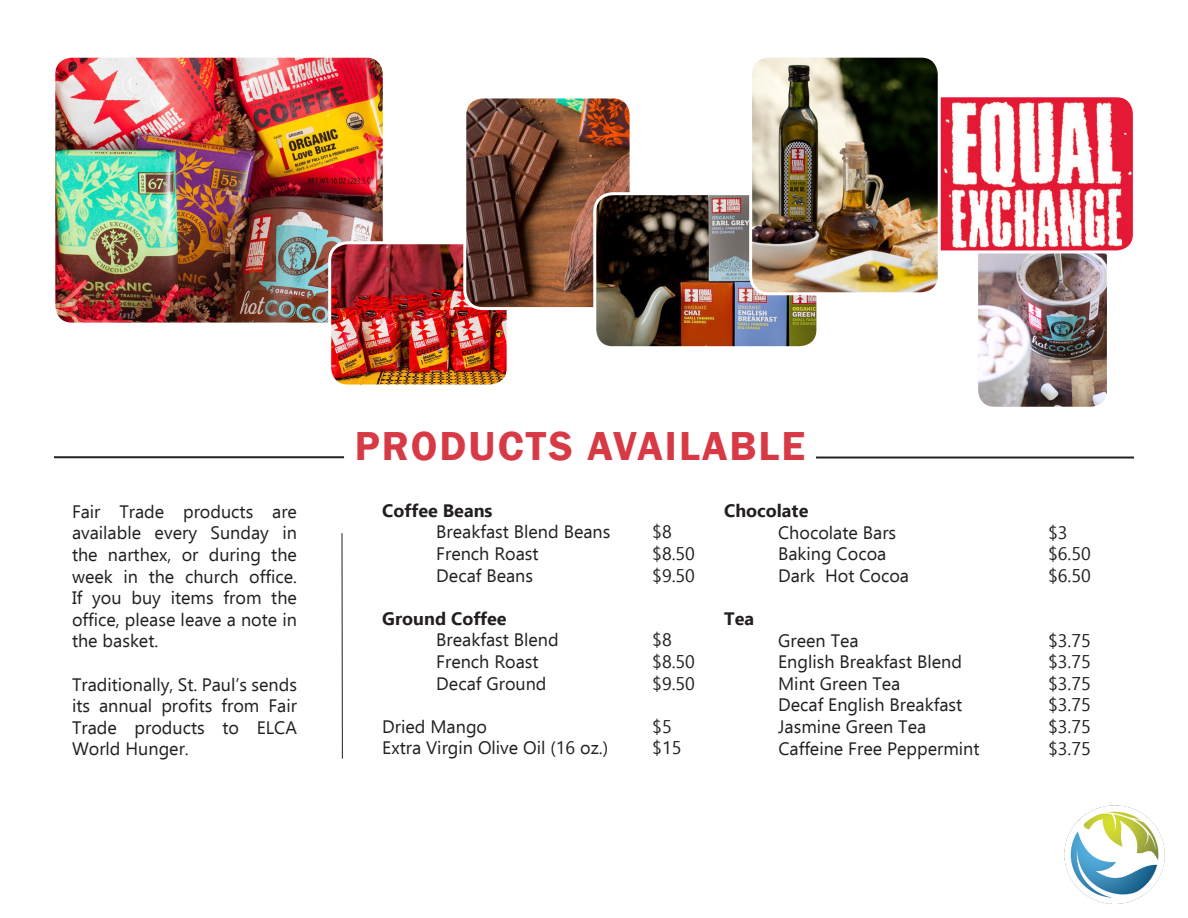
<style>
.page{position:relative;width:1188px;height:918px;background:#fff}
.page>*{position:absolute;margin:0;border:0;box-sizing:border-box;transform-origin:0 0}
.t1{font:600 41.55px "Franklin Gothic";letter-spacing:.05em;color:#d83a45}
.t2{font:18px/21.6px "Ebrima";color:#231f20;text-align:justify}
.t3{font:700 18px "Ebrima";color:#231f20}
</style>
<div class="page">
<hr style="left:54px;top:456px;width:290px;height:2px;background:#231f20">
<hr style="left:816px;top:457px;width:318px;height:2px;background:#231f20">
<img style="left:1064px;top:805px;width:101px;height:99px">
<img style="left:979px;top:253px;width:127px;height:153px">
<div style="left:975px;top:206px;width:135px;height:204px;border:3px solid #fff;border-radius:18px"></div>
<img style="left:941px;top:98px;width:191px;height:151px">
<div style="left:880px;top:94px;width:256px;height:159px;border:3px solid #fff;border-radius:18px"></div>
<img style="left:56px;top:59px;width:326px;height:263px">
<div style="left:52px;top:55px;width:334px;height:271px;border:3px solid #fff;border-radius:18px"></div>
<img style="left:330px;top:243px;width:176px;height:140px">
<div style="left:328px;top:241px;width:182px;height:146px;border:3px solid #fff;border-radius:18px"></div>
<img style="left:465px;top:99px;width:164px;height:210px">
<div style="left:463px;top:95px;width:170px;height:215px;border:3px solid #fff;border-radius:18px"></div>
<img style="left:595px;top:194px;width:220px;height:151px">
<div style="left:593px;top:192px;width:226px;height:157px;border:3px solid #fff;border-radius:18px"></div>
<img style="left:751px;top:59px;width:186px;height:235px">
<div style="left:749px;top:55px;width:192px;height:240px;border:3px solid #fff;border-radius:18px"></div>
<hr style="left:341px;top:533px;width:2px;height:226px;background:#231f20">
<p class="t2" style="left:72px;top:500px;width:227px">Fair Trade products are available every Sunday in the narthex, or during the week in the church office.<br>If you buy items from the office, please leave a note in the basket.</p>
<p class="t2" style="left:72px;top:673px;width:227px">Traditionally, St. Paul’s sends its annual profits from Fair Trade products to ELCA World Hunger.</p>
<p class="t1" style="left:355px;top:420px;width:452px">PRODUCTS AVAILABLE</p>
<p class="t3" style="left:382px;top:497px;width:112px">Coffee Beans</p>
<p class="t2" style="left:436px;top:521px;width:176px">Breakfast Blend Beans</p>
<p class="t2" style="left:652px;top:521px;width:21px">$8</p>
<p class="t2" style="left:436px;top:542px;width:104px">French Roast</p>
<p class="t2" style="left:652px;top:542px;width:44px">$8.50</p>
<p class="t2" style="left:436px;top:564px;width:98px">Decaf Beans</p>
<p class="t2" style="left:652px;top:564px;width:44px">$9.50</p>
<p class="t3" style="left:382px;top:605px;width:126px">Ground Coffee</p>
<p class="t2" style="left:436px;top:629px;width:124px">Breakfast Blend</p>
<p class="t2" style="left:652px;top:629px;width:21px">$8</p>
<p class="t2" style="left:436px;top:650px;width:104px">French Roast</p>
<p class="t2" style="left:652px;top:650px;width:44px">$8.50</p>
<p class="t2" style="left:436px;top:672px;width:112px">Decaf Ground</p>
<p class="t2" style="left:652px;top:672px;width:44px">$9.50</p>
<p class="t2" style="left:382px;top:715px;width:106px">Dried Mango</p>
<p class="t2" style="left:652px;top:715px;width:21px">$5</p>
<p class="t2" style="left:382px;top:737px;width:227px">Extra Virgin Olive Oil (16 oz.)</p>
<p class="t2" style="left:652px;top:737px;width:31px">$15</p>
<p class="t3" style="left:724px;top:497px;width:86px">Chocolate</p>
<p class="t2" style="left:778px;top:521px;width:120px">Chocolate Bars</p>
<p class="t2" style="left:1048px;top:521px;width:21px">$3</p>
<p class="t2" style="left:778px;top:543px;width:110px">Baking Cocoa</p>
<p class="t2" style="left:1048px;top:543px;width:44px">$6.50</p>
<p class="t2" style="left:778px;top:564px;width:132px">Dark Hot Cocoa</p>
<p class="t2" style="left:1048px;top:564px;width:44px">$6.50</p>
<p class="t3" style="left:724px;top:605px;width:31px">Tea</p>
<p class="t2" style="left:778px;top:629px;width:82px">Green Tea</p>
<p class="t2" style="left:1048px;top:629px;width:44px">$3.75</p>
<p class="t2" style="left:778px;top:651px;width:185px">English Breakfast Blend</p>
<p class="t2" style="left:1048px;top:651px;width:44px">$3.75</p>
<p class="t2" style="left:778px;top:672px;width:124px">Mint Green Tea</p>
<p class="t2" style="left:1048px;top:672px;width:44px">$3.75</p>
<p class="t2" style="left:778px;top:694px;width:186px">Decaf English Breakfast</p>
<p class="t2" style="left:1048px;top:694px;width:44px">$3.75</p>
<p class="t2" style="left:778px;top:715px;width:150px">Jasmine Green Tea</p>
<p class="t2" style="left:1048px;top:715px;width:44px">$3.75</p>
<p class="t2" style="left:778px;top:737px;width:203px">Caffeine Free Peppermint</p>
<p class="t2" style="left:1048px;top:737px;width:44px">$3.75</p>
</div>
